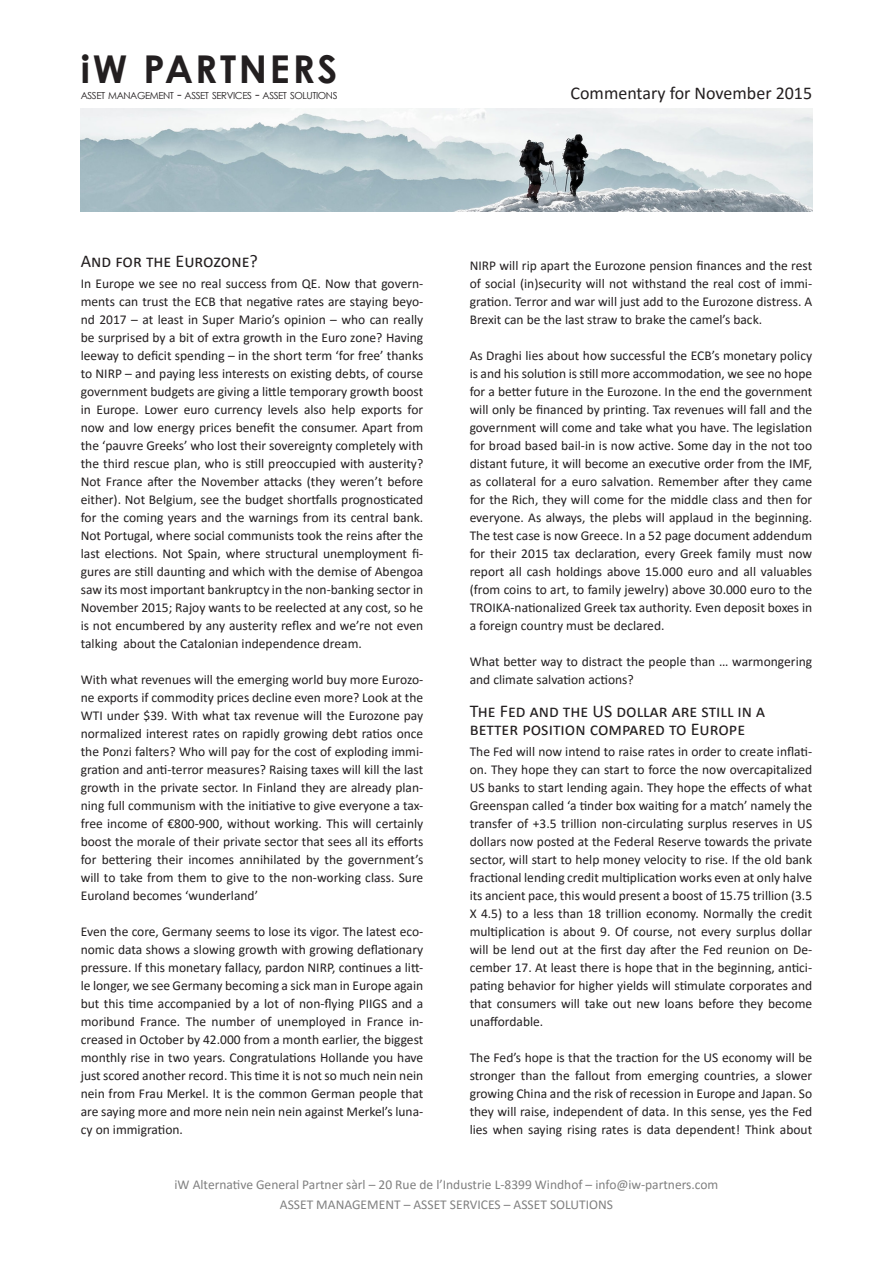
<style>
.page{position:relative;width:893px;height:1263px;background:#fff}
.page>*{position:absolute;margin:0;border:0;box-sizing:border-box;transform-origin:0 0}
.t1{font:700 38.4px "Century Gothic";letter-spacing:.065em;color:#231f20}
.t2{font:18px/18px "Calibri";color:#231f20}
.t3{font:13.5px/18px "Calibri";color:#231f20;text-align:justify}
.t4{font:13.5px/20.4px "Calibri";color:#808080;text-align:center}
.t5{font:9.75px "Century Gothic";letter-spacing:-.045em;color:#231f20}
.s1{font-style:inherit}
.s2{font-size:13.8px}
</style>
<div class="page">
<img style="left:81px;top:108px;width:731px;height:103px">
<h1 class="t1" style="left:81px;top:40px;width:258px"><span class="s1">i</span>W PARTNERS</h1>
<p class="t5" style="left:81px;top:88px;width:258px">ASSET MANAGEMENT <span class="s2">-</span> ASSET SERVICES <span class="s2">-</span> ASSET SOLUTIONS</p>
<h2 class="t2" style="left:570px;top:83px;width:243px">Commentary for November 2015</h2>
<h2 class="t2" style="left:81px;top:252px;width:179px">And for the Eurozone?</h2>
<p class="t3" style="left:81px;top:274px;width:344px">In Europe we see no real success from QE. Now that govern&shy;ments can trust the ECB that negative rates are staying beyo&shy;nd 2017 – at least in Super Mario’s opinion – who can really be surprised by a bit of extra growth in the Euro zone? Having leeway to deficit spending – in the short term ‘for free’ thanks to NIRP – and paying less interests on existing debts, of course government budgets are giving a little temporary growth boost in Europe. Lower euro currency levels also help exports for now and low energy prices benefit the consumer. Apart from the ‘pauvre Greeks’ who lost their sovereignty completely with the third rescue plan, who is still preoccupied with austerity?<br>Not France after the November attacks (they weren’t before either). Not Belgium, see the budget shortfalls prognosticated for the coming years and the warnings from its central bank.<br>Not Portugal, where social communists took the reins after the last elections. Not Spain, where structural unemployment fi&shy;gures are still daunting and which with the demise of Abengoa saw its most important bankruptcy in the non-banking sector in November 2015; Rajoy wants to be reelected at any cost, so he is not encumbered by any austerity reflex and we’re not even talking about the Catalonian independence dream.</p>
<p class="t3" style="left:81px;top:670px;width:344px">With what revenues will the emerging world buy more Eurozo&shy;ne exports if commodity prices decline even more? Look at the WTI under $39. With what tax revenue will the Eurozone pay normalized interest rates on rapidly growing debt ratios once the Ponzi falters? Who will pay for the cost of exploding immi&shy;gration and anti-terror measures? Raising taxes will kill the last growth in the private sector. In Finland they are already plan&shy;ning full communism with the initiative to give everyone a tax&shy;free income of €800-900, without working. This will certainly boost the morale of their private sector that sees all its efforts for bettering their incomes annihilated by the government’s will to take from them to give to the non-working class. Sure Euroland becomes ‘wunderland’</p>
<p class="t3" style="left:81px;top:922px;width:344px">Even the core, Germany seems to lose its vigor. The latest eco&shy;nomic data shows a slowing growth with growing deflationary pressure. If this monetary fallacy, pardon NIRP, continues a litt&shy;le longer, we see Germany becoming a sick man in Europe again but this time accompanied by a lot of non-flying PIIGS and a moribund France. The number of unemployed in France in&shy;creased in October by 42.000 from a month earlier, the biggest monthly rise in two years. Congratulations Hollande you have just scored another record. This time it is not so much nein nein nein from Frau Merkel. It is the common German people that are saying more and more nein nein nein against Merkel’s luna&shy;cy on immigration.</p>
<p class="t3" style="left:470px;top:256px;width:344px">NIRP will rip apart the Eurozone pension finances and the rest of social (in)security will not withstand the real cost of immi&shy;gration. Terror and war will just add to the Eurozone distress. A Brexit can be the last straw to brake the camel’s back.</p>
<p class="t3" style="left:470px;top:346px;width:344px">As Draghi lies about how successful the ECB’s monetary policy is and his solution is still more accommodation, we see no hope for a better future in the Eurozone. In the end the government will only be financed by printing. Tax revenues will fall and the government will come and take what you have. The legislation for broad based bail-in is now active. Some day in the not too distant future, it will become an executive order from the IMF, as collateral for a euro salvation. Remember after they came for the Rich, they will come for the middle class and then for everyone. As always, the plebs will applaud in the beginning.<br>The test case is now Greece. In a 52 page document addendum for their 2015 tax declaration, every Greek family must now report all cash holdings above 15.000 euro and all valuables (from coins to art, to family jewelry) above 30.000 euro to the TROIKA-nationalized Greek tax authority. Even deposit boxes in a foreign country must be declared.</p>
<p class="t3" style="left:470px;top:652px;width:344px">What better way to distract the people than … warmongering and climate salvation actions?</p>
<h2 class="t2" style="left:470px;top:702px;width:297px">The Fed and the US dollar are still in a better position compared to Europe</h2>
<p class="t3" style="left:470px;top:742px;width:344px">The Fed will now intend to raise rates in order to create inflati&shy;on. They hope they can start to force the now overcapitalized US banks to start lending again. They hope the effects of what Greenspan called ‘a tinder box waiting for a match’ namely the transfer of +3.5 trillion non-circulating surplus reserves in US dollars now posted at the Federal Reserve towards the private sector, will start to help money velocity to rise. If the old bank fractional lending credit multiplication works even at only halve its ancient pace, this would present a boost of 15.75 trillion (3.5<br>X 4.5) to a less than 18 trillion economy. Normally the credit multiplication is about 9. Of course, not every surplus dollar will be lend out at the first day after the Fed reunion on De&shy;cember 17. At least there is hope that in the beginning, antici&shy;pating behavior for higher yields will stimulate corporates and that consumers will take out new loans before they become unaffordable.</p>
<p class="t3" style="left:470px;top:1048px;width:344px">The Fed’s hope is that the traction for the US economy will be stronger than the fallout from emerging countries, a slower growing China and the risk of recession in Europe and Japan. So they will raise, independent of data. In this sense, yes the Fed lies when saying rising rates is data dependent! Think about</p>
<p class="t4" style="left:175px;top:1173px;width:545px">iW Alternative General Partner sàrl – 20 Rue de l’Industrie L-8399 Windhof – info@iw-partners.com<br>ASSET MANAGEMENT – ASSET SERVICES – ASSET SOLUTIONS</p>
</div>
